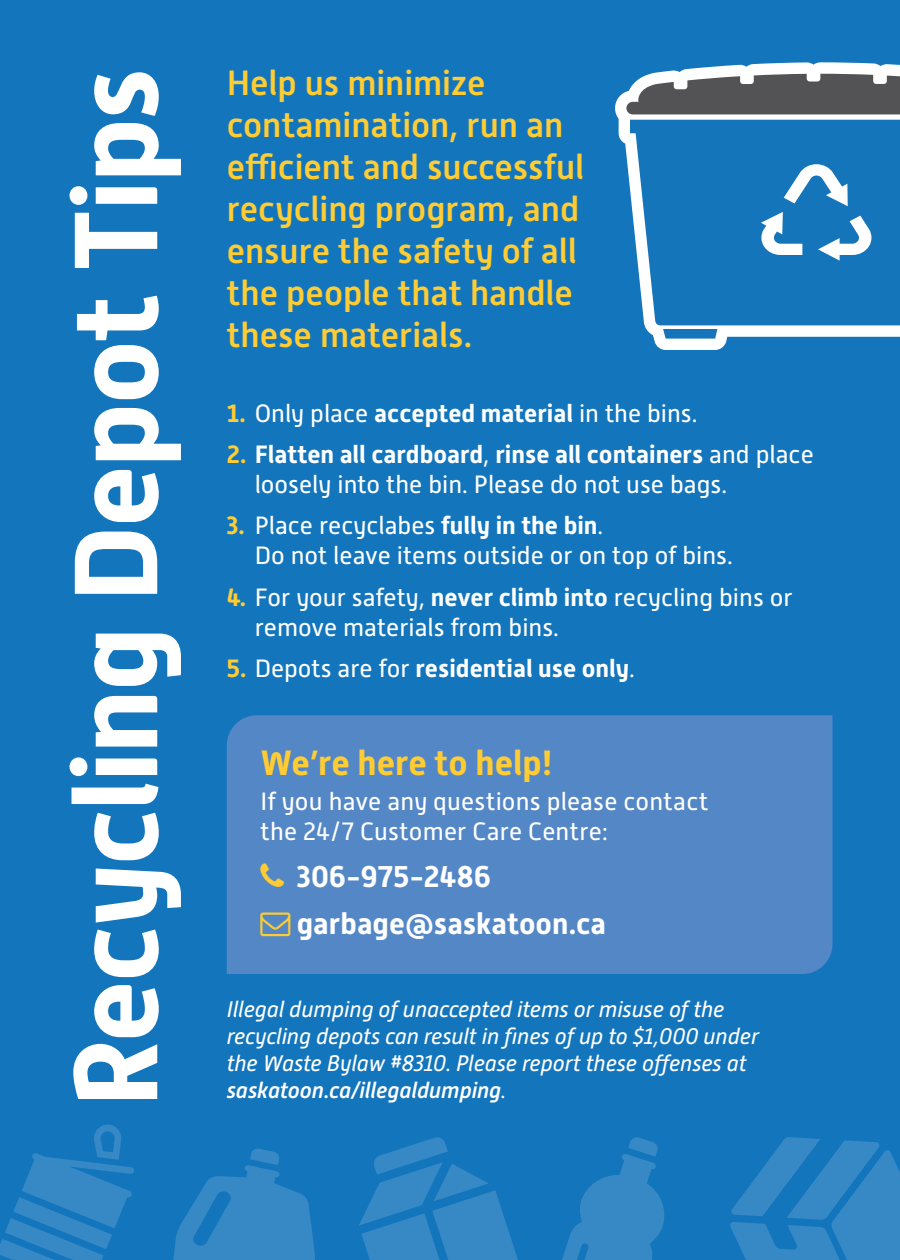
<style>
.page{position:relative;width:900px;height:1260px;background:#1375bc}
.page>*{position:absolute;margin:0;border:0;box-sizing:border-box;transform-origin:0 0}
.t1{font:700 118px "Alwyn New";letter-spacing:-.02em;color:#fff}
.t2{font:500 35px/42px "Alwyn New";color:#fc3}
.t3{font:700 35px "Alwyn New";color:#fc3}
.t4{font:700 30px/47.2px "Alwyn New";letter-spacing:.005em;color:#fff}
.t5{font:25px/30px "Alwyn New";color:#fff}
.t6{font:700 25px "Alwyn New";color:#fff}
.t7{font:italic 22.5px/27px "Alwyn New";letter-spacing:-.005em;color:#fff}
.s1{font-weight:700;color:#fc3}
.s2{font-weight:700}
.s3{color:#fc3}
.s4{font-weight:400}
.s5{font-weight:500}
</style>
<div class="page">
<svg style="left:0;top:1124px;width:134px;height:136px"></svg>
<svg style="left:359px;top:1137px;width:305px;height:123px"></svg>
<svg style="left:730px;top:1137px;width:170px;height:123px"></svg>
<svg style="left:173px;top:1148px;width:142px;height:112px"></svg>
<svg style="left:615px;top:62px;width:285px;height:288px"></svg>
<svg style="left:626px;top:74px;width:274px;height:40px;background:#686a6d"></svg>
<svg style="left:663px;top:329px;width:54px;height:10px"></svg>
<svg style="left:630px;top:120px;width:270px;height:205px"></svg>
<svg style="left:784px;top:164px;width:64px;height:42px"></svg>
<svg style="left:818px;top:216px;width:54px;height:45px"></svg>
<svg style="left:761px;top:212px;width:41px;height:43px"></svg>
<div style="left:227px;top:715px;width:605px;height:259px;background:#5487c6"></div>
<svg style="left:261px;top:863px;width:23px;height:24px"></svg>
<svg style="left:261px;top:912px;width:30px;height:24px"></svg>
<h1 class="t1" style="left:48px;top:1108px;width:1042px;rotate:-90deg">Recycling Depot Tips</h1>
<h2 class="t2" style="left:227px;top:62px;width:359px">Help us minimize contamination, run an efficient and successful recycling program, and ensure the safety of all the people that handle these materials.</h2>
<p class="t5" style="left:227px;top:398px;width:472px"><span class="s1">1.</span> Only place <span class="s2">accepted material</span> in the bins.</p>
<p class="t5" style="left:255px;top:439px;width:561px;text-indent:-28px"><span class="s1">2.</span> <span class="s2">Flatten all cardboard</span>, <span class="s2">rinse all containers</span> and place loosely into the bin. Please do not use bags.</p>
<p class="t5" style="left:255px;top:511px;width:480px;text-indent:-28px"><span class="s1">3.</span> Place recyclabes <span class="s2">fully in the bin</span>.<br>Do not leave items outside or on top of bins.</p>
<p class="t5" style="left:255px;top:582px;width:539px;text-indent:-28px"><span class="s1">4.</span> For your safety, <span class="s2">never climb into</span> recycling bins or remove materials from bins.</p>
<p class="t6" style="left:227px;top:654px;width:410px"><span class="s3">5.</span> <span class="s4">Depots are for</span> residential use only<span class="s4">.</span></p>
<h2 class="t3" style="left:261px;top:743px;width:295px">We’re here to help!</h2>
<p class="t5" style="left:261px;top:786px;width:449px">If you have any questions please contact the 24/7 Customer Care Centre:</p>
<p class="t4" style="left:297px;top:853px;width:311px">306-975-2486 garbage@saskatoon.ca</p>
<p class="t7" style="left:227px;top:996px;width:534px">Illegal dumping of unaccepted items or misuse of the recycling depots can result in fines of up to $1,000 under the Waste Bylaw #8310. Please report these offenses at <span class="s5">saskatoon.ca/illegaldumping</span>.</p>
</div>
